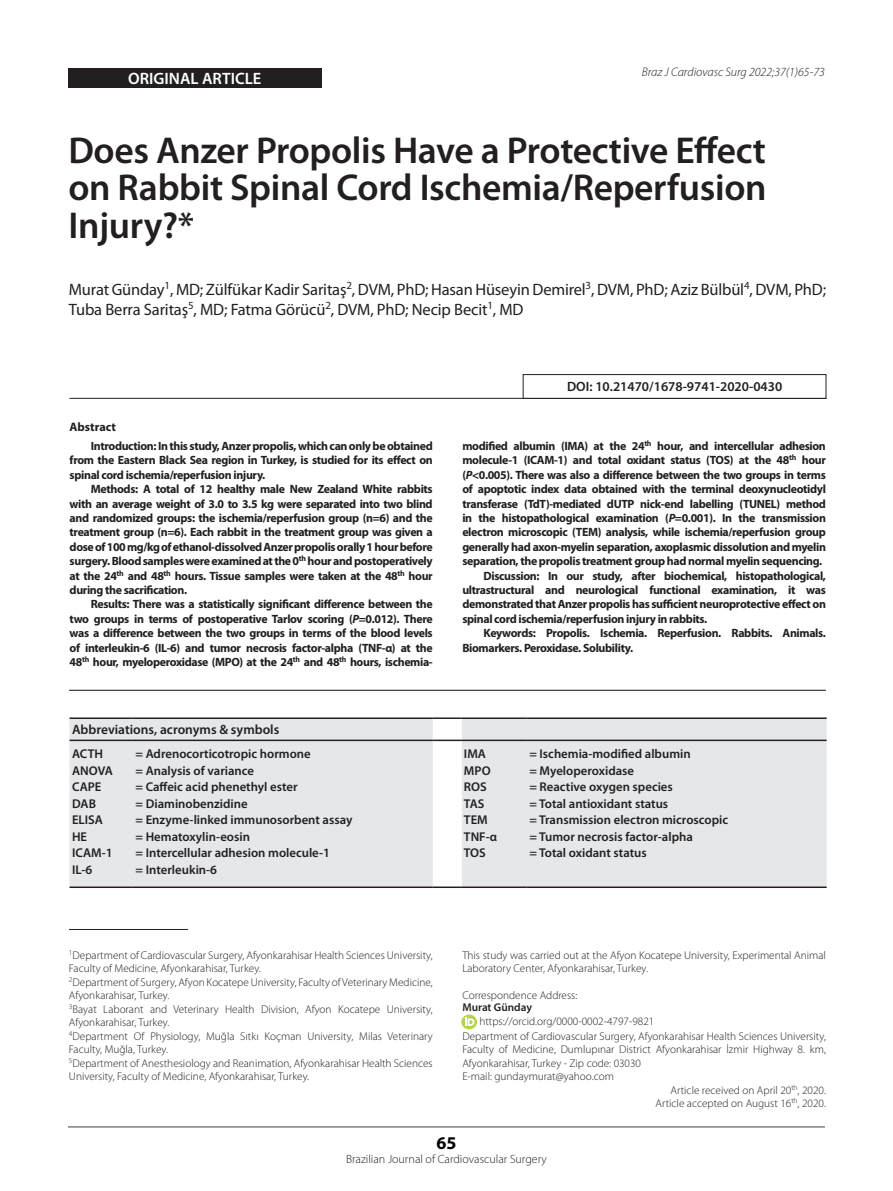
<style>
.page{position:relative;width:893px;height:1191px;background:#fff}
.page>*{position:absolute;margin:0;border:0;box-sizing:border-box;transform-origin:0 0}
.Titulo_1{font:600 37.5px/37.5px "Myriad Pro";letter-spacing:-.01em;color:#231f20;text-align:justify}
.t1{font:700 18px "Myriad Pro";color:#000}
.autores{font:16.5px/19.8px "Myriad Pro";letter-spacing:-.01em;color:#231f20}
.t2{font:600 16.5px "Myriad Pro";color:#fff}
.pe_de_pagina{font:600 13.5px "Myriad Pro";color:#231f20}
.Quadro_siglas{font:600 12.75px "Myriad Pro";color:#231f20}
.t3{font:italic 300 12.45px "Myriad Pro";color:#231f20}
.Abstract_titulo{font:700 12.3px "Myriad Pro";color:#231f20}
.abstract{font:700 12px/14.4px "Myriad Pro";letter-spacing:-.03em;color:#231f20;text-align:justify}
.t4{font:300 12px "Myriad Pro";color:#231f20}
.referencias{font:300 11.25px/13.5px "Myriad Pro";color:#231f20}
.orcid{font:300 11.25px "Myriad Pro";color:#231f20}
.Autor_pé_de_pagina{font:600 11.25px "Myriad Pro";color:#231f20}
.s1{font-style:italic}
</style>
<div class="page">
<hr style="left:68px;top:1126px;width:757px;height:1px;background:#3e3e3f">
<div style="left:68px;top:68px;width:254px;height:20px;background:#231f20"></div>
<hr style="left:69px;top:398px;width:757px;height:1px;background:#231f20">
<div style="left:523px;top:374px;width:303px;height:25px;border:1px solid #231f20"></div>
<hr style="left:69px;top:929px;width:119px;height:1px;background:#231f20">
<svg style="left:461px;top:1014px;width:16px;height:15px"></svg>
<svg style="left:466px;top:1017px;width:8px;height:8px"></svg>
<hr style="left:69px;top:689px;width:757px;height:2px;background:#231f20">
<div style="left:70px;top:719px;width:757px;height:167px;background:#e6e7e9"></div>
<hr style="left:70px;top:717px;width:63px;height:2px;background:#231f20">
<hr style="left:133px;top:717px;width:300px;height:2px;background:#231f20">
<hr style="left:433px;top:717px;width:29px;height:2px;background:#231f20">
<hr style="left:462px;top:717px;width:65px;height:2px;background:#231f20">
<hr style="left:527px;top:717px;width:300px;height:2px;background:#231f20">
<hr style="left:70px;top:739px;width:63px;height:2px;background:#231f20">
<hr style="left:133px;top:739px;width:300px;height:2px;background:#231f20">
<hr style="left:433px;top:739px;width:29px;height:2px;background:#231f20">
<hr style="left:462px;top:739px;width:65px;height:2px;background:#231f20">
<hr style="left:527px;top:739px;width:300px;height:2px;background:#231f20">
<hr style="left:70px;top:886px;width:63px;height:2px;background:#231f20">
<hr style="left:133px;top:886px;width:300px;height:2px;background:#231f20">
<hr style="left:433px;top:886px;width:29px;height:2px;background:#231f20">
<hr style="left:462px;top:886px;width:65px;height:2px;background:#231f20">
<hr style="left:527px;top:886px;width:300px;height:2px;background:#231f20">
<p class="t2" style="left:128px;top:68px;width:135px">ORIGINAL ARTICLE</p>
<p class="t3" style="left:642px;top:65px;width:185px">Braz J Cardiovasc Surg 2022;37(1)65-73</p>
<p class="Titulo_1" style="left:68px;top:130px;width:700px">Does Anzer Propolis Have a Protective Effect on Rabbit Spinal Cord Ischemia/Reperfusion Injury?*</p>
<p class="autores" style="left:69px;top:280px;width:759px">Murat Günday<sup>1</sup>, MD; Zülfükar Kadir Saritaş<sup>2</sup>, DVM, PhD; Hasan Hüseyin Demirel<sup>3</sup>, DVM, PhD; Aziz Bülbül<sup>4</sup>, DVM, PhD;<br>Tuba Berra Saritaş<sup>5</sup>, MD; Fatma Görücü<sup>2</sup>, DVM, PhD; Necip Becit<sup>1</sup>, MD</p>
<p class="Abstract_titulo" style="left:70px;top:420px;width:48px">Abstract</p>
<p class="abstract" style="left:70px;top:439px;width:365px;text-indent:21px">Introduction: In this study, Anzer propolis, which can only be obtained from the Eastern Black Sea region in Turkey, is studied for its effect on spinal cord ischemia/reperfusion injury.</p>
<p class="abstract" style="left:70px;top:482px;width:365px;text-indent:21px">Methods: A total of 12 healthy male New Zealand White rabbits with an average weight of 3.0 to 3.5 kg were separated into two blind and randomized groups: the ischemia/reperfusion group (n=6) and the treatment group (n=6). Each rabbit in the treatment group was given a dose of 100 mg/kg of ethanol-dissolved Anzer propolis orally 1 hour before surgery. Blood samples were examined at the 0<sup>th</sup> hour and postoperatively at the 24<sup>th</sup> and 48<sup>th</sup> hours. Tissue samples were taken at the 48<sup>th</sup> hour during the sacrification.</p>
<p class="abstract" style="left:70px;top:597px;width:365px;text-indent:21px">Results: There was a statistically significant difference between the two groups in terms of postoperative Tarlov scoring (<span class="s1">P</span>=0.012). There was a difference between the two groups in terms of the blood levels of interleukin-6 (IL-6) and tumor necrosis factor-alpha (TNF-α) at the 48<sup>th</sup> hour, myeloperoxidase (MPO) at the 24<sup>th</sup> and 48<sup>th</sup> hours, ischemia-</p>
<p class="pe_de_pagina" style="left:72px;top:721px;width:209px">Abbreviations, acronyms &amp; symbols</p>
<p class="Quadro_siglas" style="left:72px;top:746px;width:32px">ACTH</p>
<p class="Quadro_siglas" style="left:72px;top:762px;width:42px">ANOVA</p>
<p class="Quadro_siglas" style="left:72px;top:779px;width:31px">CAPE</p>
<p class="Quadro_siglas" style="left:72px;top:795px;width:25px">DAB</p>
<p class="Quadro_siglas" style="left:72px;top:812px;width:32px">ELISA</p>
<p class="Quadro_siglas" style="left:72px;top:828px;width:17px">HE</p>
<p class="Quadro_siglas" style="left:72px;top:845px;width:42px">ICAM-1</p>
<p class="Quadro_siglas" style="left:72px;top:861px;width:22px">IL-6</p>
<p class="Quadro_siglas" style="left:135px;top:746px;width:177px">= Adrenocorticotropic hormone</p>
<p class="Quadro_siglas" style="left:135px;top:762px;width:120px">= Analysis of variance</p>
<p class="Quadro_siglas" style="left:135px;top:779px;width:164px">= Caffeic acid phenethyl ester</p>
<p class="Quadro_siglas" style="left:135px;top:795px;width:114px">= Diaminobenzidine</p>
<p class="Quadro_siglas" style="left:135px;top:812px;width:218px">= Enzyme-linked immunosorbent assay</p>
<p class="Quadro_siglas" style="left:135px;top:828px;width:116px">= Hematoxylin-eosin</p>
<p class="Quadro_siglas" style="left:135px;top:845px;width:196px">= Intercellular adhesion molecule-1</p>
<p class="Quadro_siglas" style="left:135px;top:861px;width:83px">= Interleukin-6</p>
<p class="pe_de_pagina" style="left:567px;top:378px;width:217px">DOI: 10.21470/1678-9741-2020-0430</p>
<p class="abstract" style="left:462px;top:439px;width:365px">modified albumin (IMA) at the 24<sup>th</sup> hour, and intercellular adhesion molecule-1 (ICAM-1) and total oxidant status (TOS) at the 48<sup>th</sup> hour (<span class="s1">P</span>&lt;0.005). There was also a difference between the two groups in terms of apoptotic index data obtained with the terminal deoxynucleotidyl transferase (TdT)-mediated dUTP nick-end labelling (TUNEL) method in the histopathological examination (<span class="s1">P</span>=0.001). In the transmission electron microscopic (TEM) analysis, while ischemia/reperfusion group generally had axon-myelin separation, axoplasmic dissolution and myelin separation, the propolis treatment group had normal myelin sequencing.</p>
<p class="abstract" style="left:462px;top:568px;width:365px;text-indent:21px">Discussion: In our study, after biochemical, histopathological, ultrastructural and neurological functional examination, it was demonstrated that Anzer propolis has sufficient neuroprotective effect on spinal cord ischemia/reperfusion injury in rabbits.</p>
<p class="abstract" style="left:462px;top:626px;width:365px;text-indent:21px">Keywords: Propolis. Ischemia. Reperfusion. Rabbits. Animals.<br>Biomarkers. Peroxidase. Solubility.</p>
<p class="Quadro_siglas" style="left:464px;top:746px;width:23px">IMA</p>
<p class="Quadro_siglas" style="left:464px;top:762px;width:28px">MPO</p>
<p class="Quadro_siglas" style="left:464px;top:779px;width:24px">ROS</p>
<p class="Quadro_siglas" style="left:464px;top:795px;width:22px">TAS</p>
<p class="Quadro_siglas" style="left:464px;top:812px;width:25px">TEM</p>
<p class="Quadro_siglas" style="left:464px;top:828px;width:35px">TNF-α</p>
<p class="Quadro_siglas" style="left:464px;top:845px;width:23px">TOS</p>
<p class="Quadro_siglas" style="left:529px;top:746px;width:163px">= Ischemia-modified albumin</p>
<p class="Quadro_siglas" style="left:529px;top:762px;width:106px">= Myeloperoxidase</p>
<p class="Quadro_siglas" style="left:529px;top:779px;width:145px">= Reactive oxygen species</p>
<p class="Quadro_siglas" style="left:529px;top:795px;width:140px">= Total antioxidant status</p>
<p class="Quadro_siglas" style="left:529px;top:812px;width:200px">= Transmission electron microscopic</p>
<p class="Quadro_siglas" style="left:529px;top:828px;width:165px">= Tumor necrosis factor-alpha</p>
<p class="Quadro_siglas" style="left:529px;top:845px;width:119px">= Total oxidant status</p>
<p class="referencias" style="left:69px;top:948px;width:365px"><sup>1</sup>Department of Cardiovascular Surgery, Afyonkarahisar Health Sciences University,<br>Faculty of Medicine, Afyonkarahisar, Turkey.</p>
<p class="referencias" style="left:69px;top:975px;width:365px"><sup>2</sup>Department of Surgery, Afyon Kocatepe University, Faculty of Veterinary Medicine,<br>Afyonkarahisar, Turkey.</p>
<p class="referencias" style="left:69px;top:1002px;width:365px"><sup>3</sup>Bayat Laborant and Veterinary Health Division, Afyon Kocatepe University,<br>Afyonkarahisar, Turkey.</p>
<p class="referencias" style="left:69px;top:1029px;width:365px"><sup>4</sup> Department Of Physiology, Muğla Sıtkı Koçman University, Milas Veterinary<br>Faculty, Muğla, Turkey.</p>
<p class="referencias" style="left:69px;top:1056px;width:365px"><sup>5</sup>Department of Anesthesiology and Reanimation, Afyonkarahisar Health Sciences<br>University, Faculty of Medicine, Afyonkarahisar, Turkey.</p>
<p class="referencias" style="left:462px;top:948px;width:365px">This study was carried out at the Afyon Kocatepe University, Experimental Animal<br>Laboratory Center, Afyonkarahisar, Turkey.</p>
<p class="referencias" style="left:462px;top:988px;width:117px">Correspondence Address:</p>
<p class="Autor_pé_de_pagina" style="left:462px;top:1000px;width:71px">Murat Günday</p>
<p class="orcid" style="left:479px;top:1014px;width:176px">https://orcid.org/0000-0002-4797-9821</p>
<p class="referencias" style="left:462px;top:1029px;width:365px;text-align:justify">Department of Cardiovascular Surgery, Afyonkarahisar Health Sciences University, Faculty of Medicine, Dumlupınar District Afyonkarahisar İzmir Highway 8. km, Afyonkarahisar, Turkey - Zip code: 03030</p>
<p class="referencias" style="left:462px;top:1069px;width:153px">E-mail: gundaymurat@yahoo.com</p>
<p class="referencias" style="left:671px;top:1083px;width:157px">Article received on April 20<sup>th</sup>, 2020.</p>
<p class="referencias" style="left:656px;top:1096px;width:172px">Article accepted on August 16<sup>th</sup>, 2020.</p>
<h2 class="t1" style="left:436px;top:1132px;width:21px">65</h2>
<p class="t4" style="left:346px;top:1151px;width:202px">Brazilian Journal of Cardiovascular Surgery</p>
</div>
